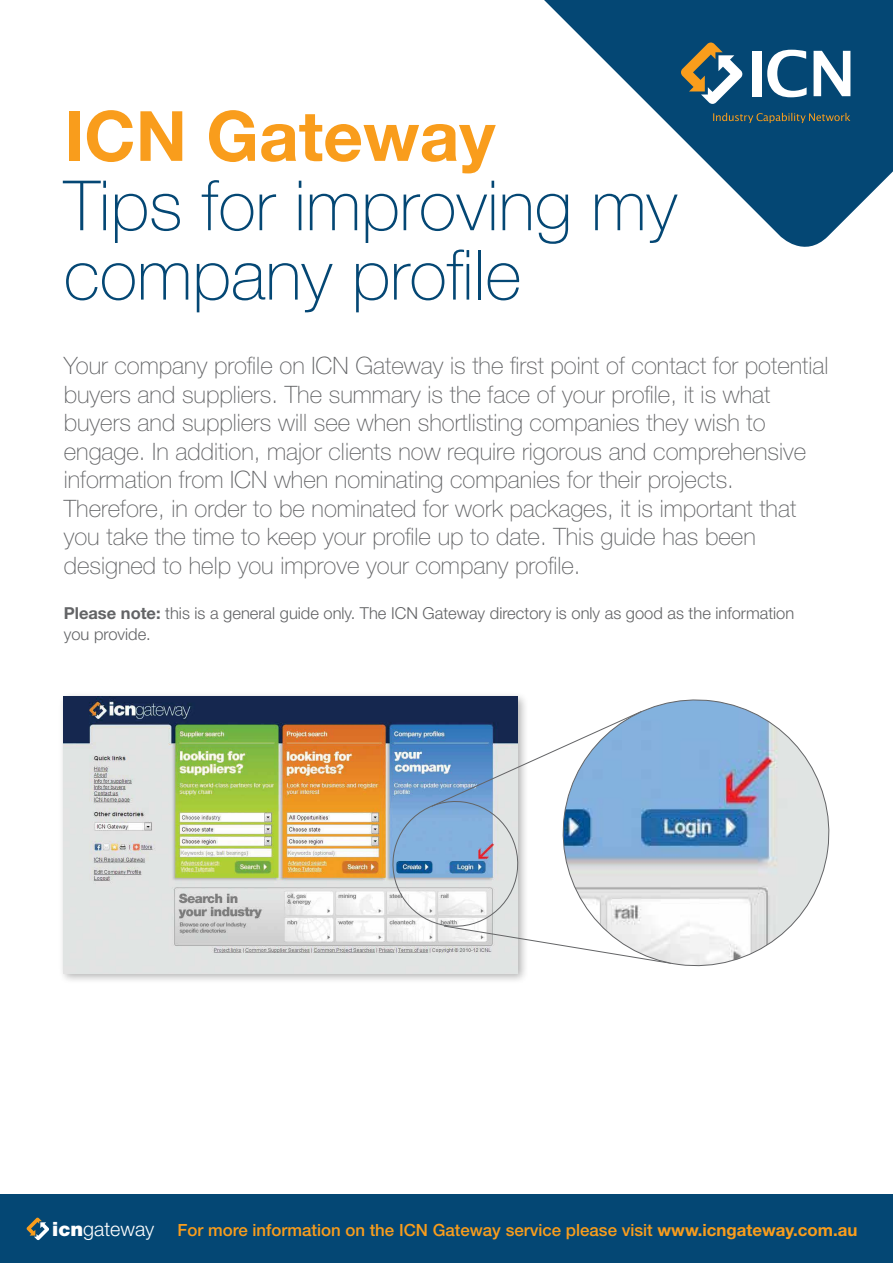
<style>
.page{position:relative;width:893px;height:1263px;background:#fff}
.page>*{position:absolute;margin:0;border:0;box-sizing:border-box;transform-origin:0 0}
.t1{font:100 69.3px/69.3px "Helvetica Neue";color:#044774}
.t2{font:700 69.3px "Helvetica Neue";color:#f99d1c}
.t3{font:100 24px/28.5px "Helvetica Neue";color:#636466}
.t4{font:500 16.8px "Helvetica Neue";color:#f99d1c}
.t5{font:300 16.5px/21px "Helvetica Neue";color:#636466}
.s1{font-weight:700}
.s2{font-weight:900;font-size:19.65px;color:#fff}
.s3{font-weight:300;font-size:19.65px;color:#fff}
</style>
<div class="page">
<div style="left:59px;top:691px;width:469px;height:293px;background:#000;opacity:.3"></div>
<img style="left:64px;top:696px;width:453px;height:277px">
<svg style="left:388px;top:710px;width:166px;height:254px"></svg>
<svg style="left:554px;top:699px;width:276px;height:268px"></svg>
<svg style="left:544px;top:0;width:349px;height:247px;fill:#044774"></svg>
<svg style="left:681px;top:43px;width:62px;height:61px"></svg>
<div style="left:752px;top:51px;width:9px;height:45px;background:#fff"></div>
<svg style="left:767px;top:50px;width:40px;height:47px"></svg>
<svg style="left:814px;top:51px;width:36px;height:45px"></svg>
<svg style="left:713px;top:113px;width:137px;height:10px"></svg>
<div style="left:0;top:1195px;width:893px;height:68px;background:#044774"></div>
<svg style="left:27px;top:1217px;width:22px;height:23px"></svg>
<h1 class="t2" style="left:64px;top:93px;width:433px">ICN Gateway</h1>
<h1 class="t1" style="left:64px;top:171px;width:615px">Tips for improving my company profile</h1>
<p class="t3" style="left:64px;top:351px;width:766px">Your company profile on ICN Gateway is the first point of contact for potential buyers and suppliers. The summary is the face of your profile, it is what buyers and suppliers will see when shortlisting companies they wish to engage. In addition, major clients now require rigorous and comprehensive information from ICN when nominating companies for their projects.<br>Therefore, in order to be nominated for work packages, it is important that you take the time to keep your profile up to date. This guide has been designed to help you improve your company profile.</p>
<p class="t5" style="left:64px;top:602px;width:732px"><span class="s1">Please note:</span> this is a general guide only. The ICN Gateway directory is only as good as the information you provide.</p>
<p class="t4" style="left:52px;top:1219px;width:807px"><span class="s2">icn</span><span class="s3">gateway</span> For more information on the ICN Gateway service please visit <span class="s1">www.icngateway.com.au</span></p>
</div>
